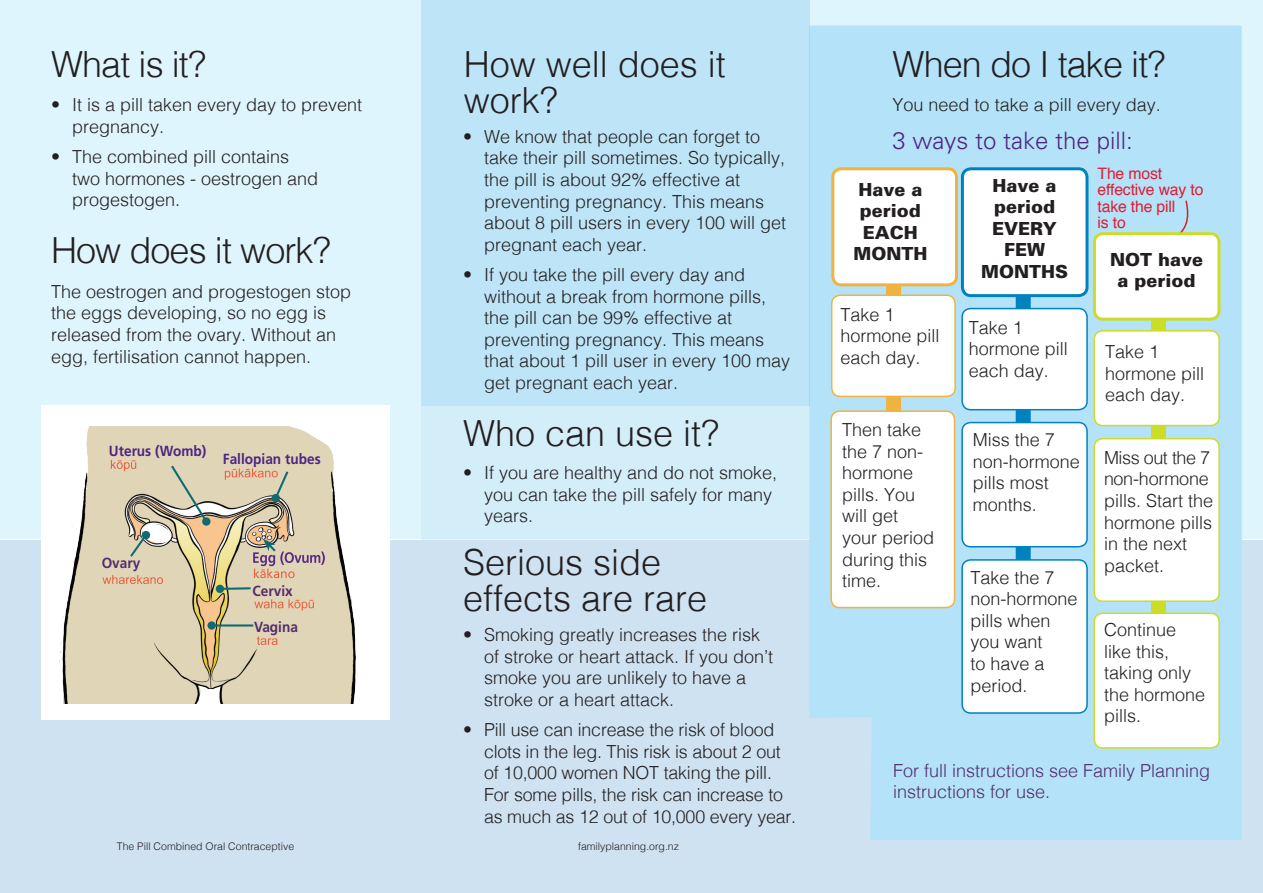
<style>
.page{position:relative;width:1263px;height:893px;background:#fff}
.page>*{position:absolute;margin:0;border:0;box-sizing:border-box;transform-origin:0 0}
.SH_uni_lite_24pt{font:300 36px/36px "Helvetica";color:#231f20}
.SH_uni_lite_24pt-2{font:300 36px "Helvetica";letter-spacing:-.025em;color:#231f20}
.mh-36_uni_lite{font:300 24px "Univers";color:#4e2582}
.n_helv_lite_12pt{font:300 18px/21.6px "Helvetica";color:#231f20}
.mh2_BOX_black_12pt{font:900 18px/21.6px "Univers";color:#231f20;text-align:center}
.n_helv_lite_12pt-2{font:300 18px/21.6px "Helvetica";color:#522c6c}
.n_helv_lite_12pt-3{font:15.75px/16.4px "Helvetica";letter-spacing:-.01em;color:#df1d35}
.t1{font:700 14.7px "Frutiger";color:#4e2582;scale:.93 1}
.t2{font:700 14.7px "Frutiger";color:#522c6c;scale:.93 1}
.COPYRIGHT_footer{font:300 10.5px "Helvetica";color:#231f20}
</style>
<div class="page">
<div style="left:0;top:0;width:1263px;height:539px;background:#def5fd"></div>
<div style="left:0;top:540px;width:1263px;height:353px;background:#cfe2f1"></div>
<div style="left:809px;top:26px;width:433px;height:814px;background:#b4e3f9"></div>
<svg style="left:1161px;top:199px;width:29px;height:33px"></svg>
<div style="left:1151px;top:242px;width:15px;height:455px;background:#cddc28"></div>
<div style="left:1094px;top:439px;width:125px;height:162px;background:#fff;border-radius:9px"></div>
<div style="left:1093px;top:438px;width:127px;height:164px;border:2px solid #cddc28;border-radius:9px"></div>
<div style="left:1094px;top:613px;width:125px;height:135px;background:#fff;border-radius:9px"></div>
<div style="left:1093px;top:612px;width:127px;height:137px;border:2px solid #cddc28;border-radius:9px"></div>
<div style="left:1094px;top:331px;width:125px;height:95px;background:#fff;border-radius:9px"></div>
<div style="left:1093px;top:330px;width:127px;height:96px;border:2px solid #cddc28;border-radius:9px"></div>
<div style="left:1016px;top:229px;width:15px;height:348px;background:#0082bf"></div>
<div style="left:962px;top:423px;width:125px;height:124px;background:#fff;border-radius:9px"></div>
<div style="left:961px;top:422px;width:127px;height:125px;border:2px solid #0082bf;border-radius:9px"></div>
<div style="left:962px;top:560px;width:125px;height:153px;background:#fff;border-radius:9px"></div>
<div style="left:961px;top:559px;width:127px;height:155px;border:2px solid #0082bf;border-radius:9px"></div>
<div style="left:962px;top:309px;width:125px;height:101px;background:#fff;border-radius:9px"></div>
<div style="left:961px;top:308px;width:127px;height:102px;border:2px solid #0082bf;border-radius:9px"></div>
<div style="left:962px;top:169px;width:125px;height:127px;background:#fff;border-radius:9px"></div>
<div style="left:961px;top:167px;width:127px;height:130px;border:3px solid #0082bf;border-radius:9px"></div>
<div style="left:886px;top:200px;width:15px;height:239px;background:#f0b341"></div>
<div style="left:831px;top:411px;width:123px;height:197px;background:#fff;border-radius:9px"></div>
<div style="left:830px;top:410px;width:125px;height:198px;border:2px solid #f0b341;border-radius:9px"></div>
<div style="left:832px;top:295px;width:123px;height:101px;background:#fff;border-radius:9px"></div>
<div style="left:831px;top:295px;width:125px;height:102px;border:2px solid #f0b341;border-radius:9px"></div>
<div style="left:833px;top:169px;width:123px;height:116px;background:#fff;border-radius:9px"></div>
<div style="left:831px;top:167px;width:127px;height:119px;border:3px solid #f0b341;border-radius:9px"></div>
<div style="left:1094px;top:234px;width:125px;height:85px;background:#fff;border-radius:9px"></div>
<div style="left:1093px;top:232px;width:127px;height:89px;border:3px solid #cddc28;border-radius:9px"></div>
<div style="left:41px;top:405px;width:349px;height:315px;background:#fff"></div>
<img style="left:59px;top:427px;width:297px;height:276px">
<svg style="left:102px;top:575px;width:61px;height:9px"></svg>
<svg style="left:254px;top:599px;width:60px;height:12px"></svg>
<svg style="left:257px;top:636px;width:21px;height:9px"></svg>
<svg style="left:225px;top:468px;width:65px;height:33px"></svg>
<div style="left:272px;top:494px;width:8px;height:8px;background:#0e6b73;border-radius:50%"></div>
<svg style="left:223px;top:586px;width:30px;height:5px"></svg>
<div style="left:216px;top:585px;width:8px;height:8px;background:#0e6b73;border-radius:50%"></div>
<hr style="left:212px;top:624px;width:41px;height:2px;background:#0e6b73">
<div style="left:207px;top:621px;width:9px;height:9px;background:#0e6b73;border-radius:50%"></div>
<svg style="left:253px;top:539px;width:72px;height:39px"></svg>
<div style="left:421px;top:0;width:388px;height:540px;background:#bde5f7"></div>
<div style="left:421px;top:406px;width:388px;height:134px;background:#d4eef9"></div>
<svg style="left:111px;top:460px;width:98px;height:99px"></svg>
<div style="left:142px;top:531px;width:8px;height:8px;background:#0e6b73;border-radius:50%"></div>
<p class="SH_uni_lite_24pt" style="left:51px;top:44px;width:157px">What is it?</p>
<p class="n_helv_lite_12pt" style="left:72px;top:93px;width:292px;text-indent:-21px">• It is a pill taken every day to prevent pregnancy.</p>
<p class="n_helv_lite_12pt" style="left:72px;top:144px;width:248px;text-indent:-21px">• The combined pill contains two hormones - oestrogen and progestogen.</p>
<p class="SH_uni_lite_24pt-2" style="left:51px;top:220px;width:281px">How does it work?</p>
<p class="n_helv_lite_12pt" style="left:51px;top:279px;width:302px">The oestrogen and progestogen stop the eggs developing, so no egg is released from the ovary. Without an egg, fertilisation cannot happen.</p>
<p class="t1" style="left:109px;top:442px;width:106px">Uterus (Womb)</p>
<p class="t1" style="left:223px;top:450px;width:107px">Fallopian tubes</p>
<p class="t2" style="left:102px;top:555px;width:43px">Ovary</p>
<p class="t2" style="left:253px;top:582px;width:45px">Cervix</p>
<p class="t2" style="left:254px;top:618px;width:49px">Vagina</p>
<p class="SH_uni_lite_24pt" style="left:464px;top:43px;width:264px">How well does it work?</p>
<p class="n_helv_lite_12pt" style="left:484px;top:124px;width:304px;text-indent:-21px">• We know that people can forget to take their pill sometimes. So typically, the pill is about 92% effective at preventing pregnancy. This means about 8 pill users in every 100 will get pregnant each year.</p>
<p class="n_helv_lite_12pt" style="left:484px;top:262px;width:308px;text-indent:-21px">• If you take the pill every day and without a break from hormone pills, the pill can be 99% effective at preventing pregnancy. This means that about 1 pill user in every 100 may get pregnant each year.</p>
<p class="SH_uni_lite_24pt" style="left:463px;top:413px;width:258px">Who can use it?</p>
<p class="n_helv_lite_12pt" style="left:484px;top:461px;width:295px;text-indent:-21px">• If you are healthy and do not smoke, you can take the pill safely for many years.</p>
<p class="SH_uni_lite_24pt" style="left:463px;top:542px;width:246px">Serious side effects are rare</p>
<p class="n_helv_lite_12pt" style="left:484px;top:623px;width:291px;text-indent:-21px">• Smoking greatly increases the risk of stroke or heart attack. If you don’t smoke you are unlikely to have a stroke or a heart attack.</p>
<p class="n_helv_lite_12pt" style="left:484px;top:718px;width:314px;text-indent:-21px">• Pill use can increase the risk of blood clots in the leg. This risk is about 2 out of 10,000 women NOT taking the pill.<br>For some pills, the risk can increase to as much as 12 out of 10,000 every year.</p>
<p class="COPYRIGHT_footer" style="left:117px;top:837px;width:179px">The Pill Combined Oral Contraceptive</p>
<p class="COPYRIGHT_footer" style="left:578px;top:837px;width:102px">familyplanning.org.nz</p>
<p class="SH_uni_lite_24pt-2" style="left:892px;top:33px;width:274px">When do I take it?</p>
<p class="n_helv_lite_12pt" style="left:892px;top:93px;width:270px">You need to take a pill every day.</p>
<p class="mh-36_uni_lite" style="left:892px;top:126px;width:242px">3 ways to take the pill:</p>
<p class="mh2_BOX_black_12pt" style="left:853px;top:178px;width:75px">Have a period<br>EACH<br>MONTH</p>
<p class="n_helv_lite_12pt" style="left:840px;top:302px;width:101px">Take 1 hormone pill each day.</p>
<p class="n_helv_lite_12pt" style="left:842px;top:417px;width:94px">Then take the 7 non&shy;hormone pills. You will get your period during this time.</p>
<p class="mh2_BOX_black_12pt" style="left:981px;top:174px;width:88px">Have a period<br>EVERY<br>FEW<br>MONTHS</p>
<p class="n_helv_lite_12pt" style="left:969px;top:315px;width:101px">Take 1 hormone pill each day.</p>
<p class="n_helv_lite_12pt" style="left:973px;top:428px;width:109px">Miss the 7 non-hormone pills most months.</p>
<p class="n_helv_lite_12pt" style="left:970px;top:565px;width:109px">Take the 7 non-hormone pills when you want<br>to have a period.</p>
<p class="n_helv_lite_12pt-3" style="left:1097px;top:166px;width:107px">The most effective way to take the pill<br>is to</p>
<p class="mh2_BOX_black_12pt" style="left:1110px;top:248px;width:94px">NOT have a period</p>
<p class="n_helv_lite_12pt" style="left:1105px;top:340px;width:101px">Take 1 hormone pill each day.</p>
<p class="n_helv_lite_12pt" style="left:1104px;top:445px;width:111px">Miss out the 7 non-hormone pills. Start the hormone pills in the next packet.</p>
<p class="n_helv_lite_12pt" style="left:1104px;top:617px;width:103px">Continue like this, taking only the hormone pills.</p>
<p class="n_helv_lite_12pt-2" style="left:893px;top:758px;width:319px">For full instructions see Family Planning instructions for use.</p>
</div>
